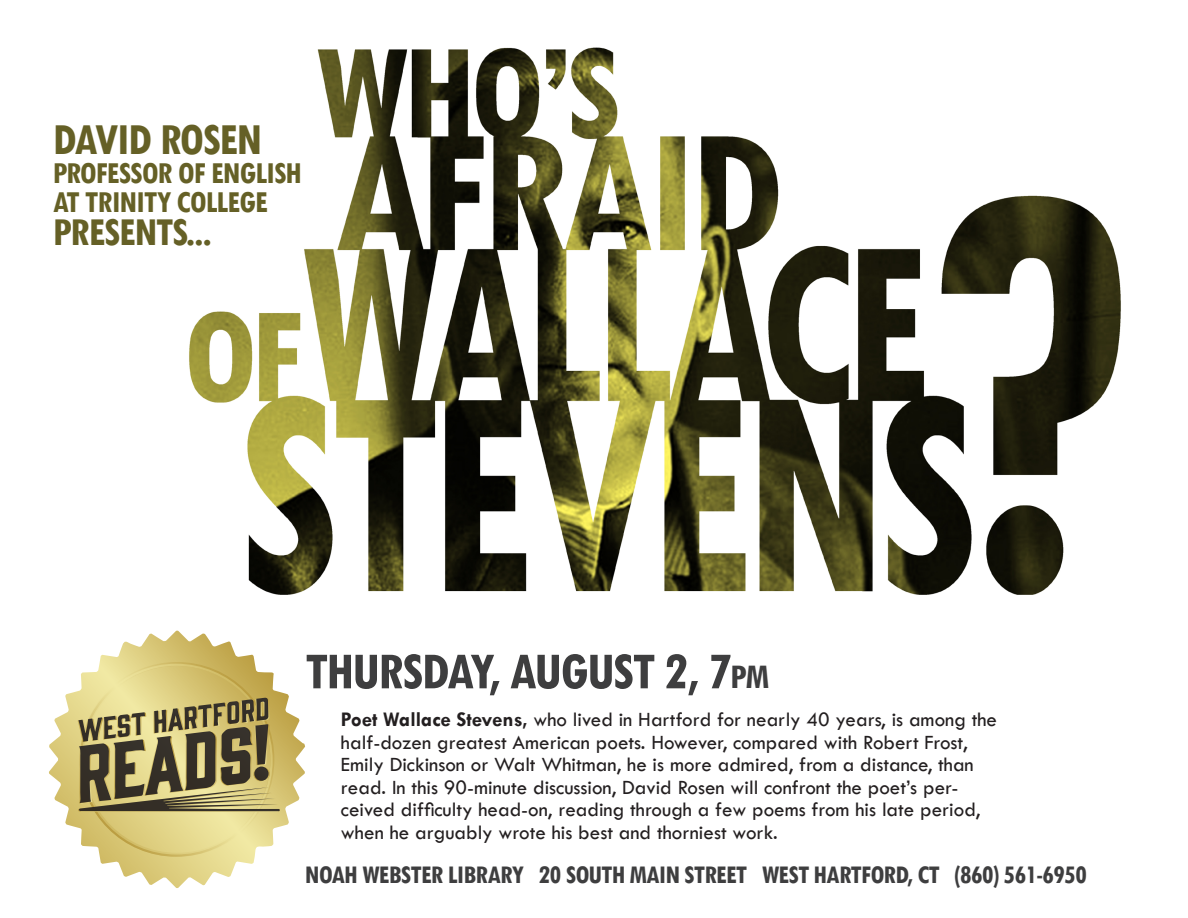
<style>
.page{position:relative;width:1188px;height:918px;background:#fff}
.page>*{position:absolute;margin:0;border:0;box-sizing:border-box;transform-origin:0 0}
.t1{font:700 condensed 54.9px "Tw Cen";letter-spacing:-.03em;color:#3e3e3f}
.t2{font:700 condensed 47.1px "Tw Cen";letter-spacing:-.03em;color:#656026}
.t3{font:700 condensed 42px "Tw Cen";letter-spacing:-.03em;color:#656026}
.t4{font:700 condensed 32.4px/29.4px "Tw Cen";letter-spacing:-.03em;color:#656026}
.t5{font:700 condensed 27px "Tw Cen";letter-spacing:-.03em;color:#3e3e3f}
.t6{font:21px/22.5px "Tw Cen";color:#231f20}
.s1{font-size:36.6px}
.s2{font-weight:700}
</style>
<div class="page">
<img style="left:189px;top:47px;width:932px;height:548px">
<svg style="left:49px;top:631px;width:256px;height:257px"></svg>
<svg style="left:78px;top:698px;width:202px;height:114px;background:#938859"></svg>
<p class="t2" style="left:53px;top:110px;width:211px">DAVID ROSEN</p>
<p class="t4" style="left:53px;top:157px;width:250px">PROFESSOR OF ENGLISH<br>AT TRINITY COLLEGE</p>
<p class="t3" style="left:53px;top:207px;width:161px">PRESENTS...</p>
<p class="t1" style="left:305px;top:638px;width:466px">THURSDAY, AUGUST 2, 7<span class="s1">PM</span></p>
<p class="t6" style="left:341px;top:708px;width:658px"><span class="s2">Poet Wallace Stevens,</span> who lived in Hartford for nearly 40 years, is among the half-dozen greatest American poets. However, compared with Robert Frost, Emily Dickinson or Walt Whitman, he is more admired, from a distance, than read. In this 90-minute discussion, David Rosen will confront the poet’s per&shy;ceived difficulty head-on, reading through a few poems from his late period, when he arguably wrote his best and thorniest work.</p>
<p class="t5" style="left:305px;top:858px;width:783px">NOAH WEBSTER LIBRARY 20 SOUTH MAIN STREET WEST HARTFORD, CT (860) 561-6950</p>
</div>
